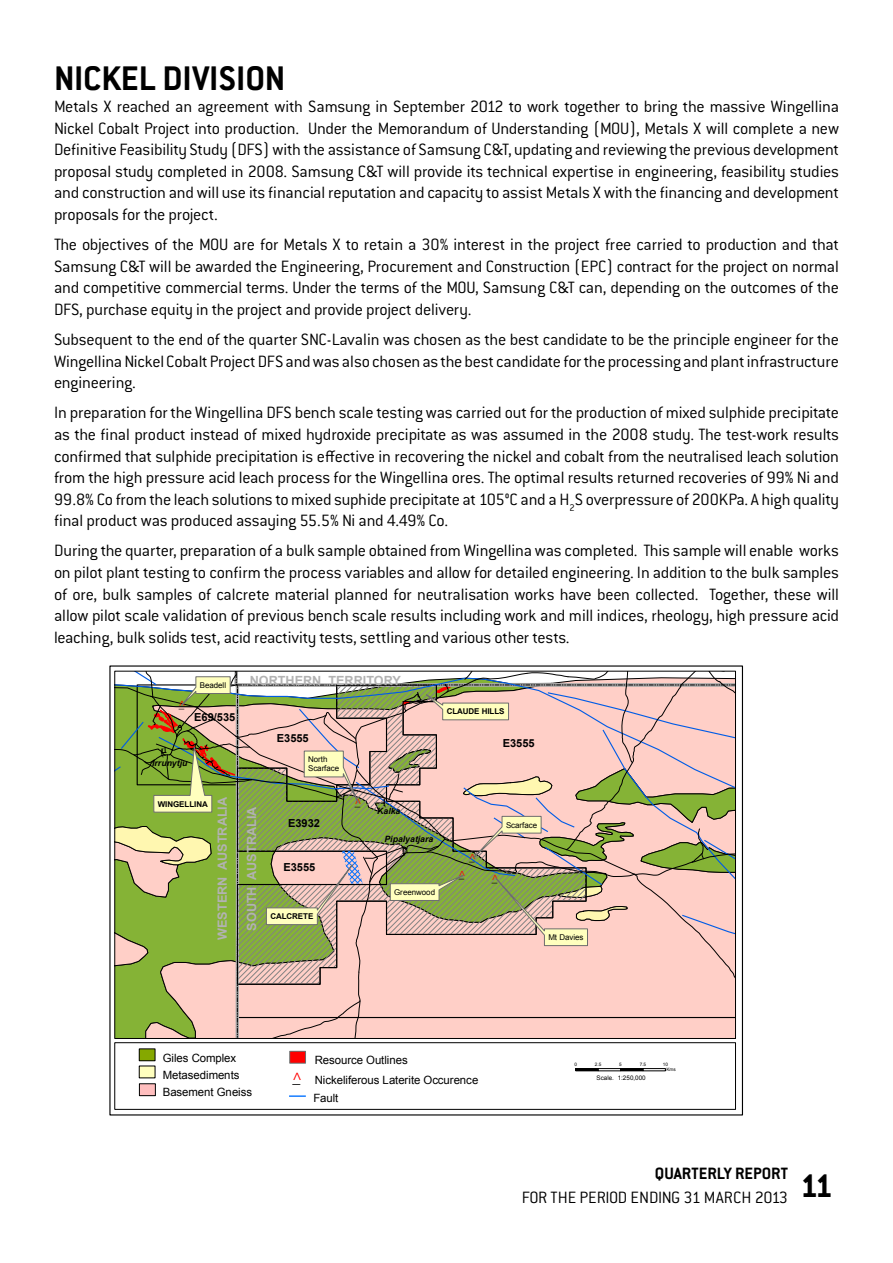
<style>
.page{position:relative;width:893px;height:1263px;background:#fff}
.page>*{position:absolute;margin:0;border:0;box-sizing:border-box;transform-origin:0 0}
.t1{font:700 37.5px "Conduit ITC Std";color:#000}
.t2{font:300 18px/21.6px "Conduit ITC Std";letter-spacing:-.015em;color:#000;text-align:justify}
.t3{font:700 18px "Conduit ITC Std";color:#000}
.t4{font:700 12.6px "Arial";color:#b2b2b2}
.t5{font:11.4px/20px "Arial";letter-spacing:-.005em;color:#000}
.t6{font:700 11.1px "Arial";color:#000}
.t7{font:11.1px "ESRI Default Marker";color:#f00}
.t8{font:11.1px "ESRI Default Marker";color:#000}
.t9{font:italic 700 8.7px "Arial";color:#000}
.t10{font:7.95px/9.1px "Arial";letter-spacing:-.005em;color:#000}
.t11{font:700 7.95px "Arial";letter-spacing:-.01em;color:#000}
.t12{font:6.3px "Arial";letter-spacing:.01em;color:#000}
.t13{font:4.65px/4.5px "Arial";color:#000}
.s1{color:#000}
.s2{font-family:"ESRI Default Marker";font-size:15.75px;color:#f00}
.s3{font-family:"ESRI Default Marker";font-size:15.75px}
</style>
<div class="page">
<div style="left:114px;top:1042px;width:622px;height:68px;border:1px solid #000"></div>
<div style="left:575px;top:1068px;width:23px;height:3px;border:1px solid #000"></div>
<div style="left:598px;top:1068px;width:23px;height:3px;border:1px solid #000"></div>
<div style="left:620px;top:1068px;width:23px;height:3px;border:1px solid #000"></div>
<div style="left:643px;top:1068px;width:23px;height:3px;border:1px solid #000"></div>
<div style="left:139px;top:1049px;width:16px;height:12px;background:#85a800"></div>
<div style="left:139px;top:1048px;width:16px;height:13px;border:1px solid #000"></div>
<div style="left:139px;top:1066px;width:16px;height:12px;background:#ffffbe"></div>
<div style="left:139px;top:1084px;width:16px;height:12px;background:#ffbebe"></div>
<div style="left:139px;top:1083px;width:17px;height:13px;border:1px solid #000"></div>
<div style="left:290px;top:1051px;width:16px;height:12px;background:#f00"></div>
<div style="left:289px;top:1051px;width:17px;height:12px;border:1px solid #6e6e6e"></div>
<svg style="left:289px;top:1095px;width:17px;height:2px"></svg>
<svg style="left:115px;top:671px;width:620px;height:368px;background:#cbba97"></svg>
<h1 class="t1" style="left:54px;top:56px;width:233px">NICKEL DIVISION</h1>
<p class="t2" style="left:54px;top:95px;width:787px">Metals X reached an agreement with Samsung in September 2012 to work together to bring the massive Wingellina Nickel Cobalt Project into production. Under the Memorandum of Understanding (MOU), Metals X will complete a new Definitive Feasibility Study (DFS) with the assistance of Samsung C&amp;T, updating and reviewing the previous development proposal study completed in 2008. Samsung C&amp;T will provide its technical expertise in engineering, feasibility studies and construction and will use its financial reputation and capacity to assist Metals X with the financing and development proposals for the project.</p>
<p class="t2" style="left:54px;top:233px;width:786px">The objectives of the MOU are for Metals X to retain a 30% interest in the project free carried to production and that Samsung C&amp;T will be awarded the Engineering, Procurement and Construction (EPC) contract for the project on normal and competitive commercial terms. Under the terms of the MOU, Samsung C&amp;T can, depending on the outcomes of the DFS, purchase equity in the project and provide project delivery.</p>
<p class="t2" style="left:54px;top:328px;width:786px">Subsequent to the end of the quarter SNC-Lavalin was chosen as the best candidate to be the principle engineer for the Wingellina Nickel Cobalt Project DFS and was also chosen as the best candidate for the processing and plant infrastructure engineering.</p>
<p class="t2" style="left:54px;top:401px;width:787px">In preparation for the Wingellina DFS bench scale testing was carried out for the production of mixed sulphide precipitate as the final product instead of mixed hydroxide precipitate as was assumed in the 2008 study. The test-work results confirmed that sulphide precipitation is effective in recovering the nickel and cobalt from the neutralised leach solution from the high pressure acid leach process for the Wingellina ores. The optimal results returned recoveries of 99% Ni and 99.8% Co from the leach solutions to mixed suphide precipitate at 105°C and a H<sub>2</sub>S overpressure of 200KPa. A high quality final product was produced assaying 55.5% Ni and 4.49% Co.</p>
<p class="t2" style="left:54px;top:539px;width:787px">During the quarter, preparation of a bulk sample obtained from Wingellina was completed. This sample will enable works on pilot plant testing to confirm the process variables and allow for detailed engineering. In addition to the bulk samples of ore, bulk samples of calcrete material planned for neutralisation works have been collected. Together, these will allow pilot scale validation of previous bench scale results including work and mill indices, rheology, high pressure acid leaching, bulk solids test, acid reactivity tests, settling and various other tests.</p>
<p class="t7" style="left:179px;top:697px;width:8px">^<span class="s1">_</span></p>
<p class="t10" style="left:200px;top:681px;width:28px">Beadell</p>
<p class="t6" style="left:194px;top:709px;width:43px">E69/535</p>
<p class="t8" style="left:161px;top:745px;width:5px">!(</p>
<p class="t9" style="left:152px;top:757px;width:37px">Irrunytju</p>
<p class="t4" style="left:250px;top:672px;width:153px">NORTHERN TERRITORY</p>
<p class="t6" style="left:277px;top:731px;width:33px">E3555</p>
<p class="t10" style="left:308px;top:755px;width:33px">North<br>Scarface</p>
<p class="t11" style="left:158px;top:799px;width:52px">WINGELLINA</p>
<p class="t4" style="left:214px;top:940px;width:144px;rotate:-90deg">WESTERN AUSTRALIA</p>
<p class="t4" style="left:243px;top:931px;width:125px;rotate:-90deg">SOUTH AUSTRALIA</p>
<p class="t6" style="left:288px;top:816px;width:33px">E3932</p>
<p class="t6" style="left:283px;top:860px;width:33px">E3555</p>
<p class="t11" style="left:270px;top:911px;width:45px">CALCRETE</p>
<p class="t7" style="left:355px;top:796px;width:8px">^<span class="s1">_</span></p>
<p class="t8" style="left:383px;top:795px;width:5px">!(</p>
<p class="t9" style="left:377px;top:805px;width:25px">Kalka</p>
<p class="t9" style="left:385px;top:833px;width:50px">Pipalyatjara</p>
<p class="t8" style="left:402px;top:843px;width:5px">!(</p>
<p class="t10" style="left:394px;top:888px;width:42px">Greenwood</p>
<p class="t11" style="left:447px;top:706px;width:59px">CLAUDE HILLS</p>
<p class="t6" style="left:503px;top:736px;width:33px">E3555</p>
<p class="t7" style="left:469px;top:850px;width:8px">^<span class="s1">_</span></p>
<p class="t7" style="left:459px;top:867px;width:8px">^<span class="s1">_</span></p>
<p class="t10" style="left:506px;top:820px;width:33px">Scarface</p>
<p class="t7" style="left:492px;top:871px;width:8px">^<span class="s1">_</span></p>
<p class="t10" style="left:548px;top:933px;width:37px">Mt Davies</p>
<p class="t5" style="left:163px;top:1048px;width:75px">Giles Complex</p>
<p class="t5" style="left:292px;top:1050px;width:187px;text-indent:22px">Resource Outlines<br><span class="s2">^</span><span class="s3">_</span> Nickeliferous Laterite Occurence</p>
<p class="t5" style="left:163px;top:1065px;width:78px">Metasediments</p>
<p class="t5" style="left:163px;top:1082px;width:91px">Basement Gneiss</p>
<p class="t5" style="left:313px;top:1088px;width:27px">Fault</p>
<p class="t13" style="left:574px;top:1062px;width:4px">0</p>
<p class="t13" style="left:595px;top:1062px;width:8px">2.5</p>
<p class="t13" style="left:619px;top:1062px;width:4px">5</p>
<p class="t13" style="left:640px;top:1062px;width:8px">7.5</p>
<p class="t13" style="left:667px;top:1062px;width:11px;text-indent:-4px">10<br>Kms</p>
<p class="t12" style="left:597px;top:1073px;width:51px">Scale. 1:250,000</p>
<p class="t3" style="left:655px;top:1163px;width:135px">QUARTERLY RE PORT</p>
<p class="t2" style="left:755px;top:1186px;width:80px">2013 <sup>11</sup></p>
<p class="t2" style="left:522px;top:1186px;width:75px">For the Period</p>
<p class="t2" style="left:630px;top:1186px;width:18px">Ending</p>
<p class="t2" style="left:684px;top:1186px;width:42px">31 March</p>
</div>
